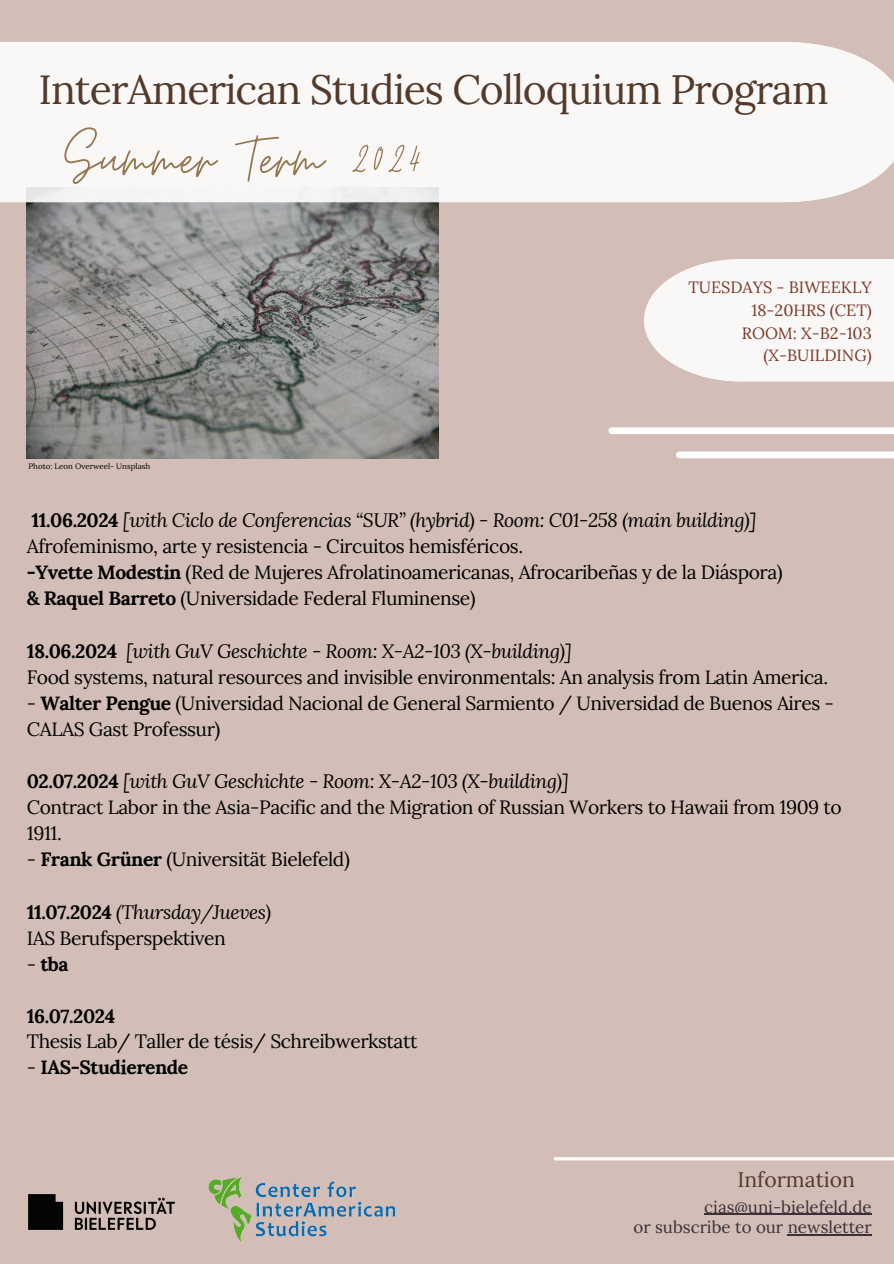
<style>
.page{position:relative;width:894px;height:1264px;background:#fff}
.page>*{position:absolute;margin:0;border:0;box-sizing:border-box;transform-origin:0 0}
.t1{font:70.2px "Moon Time";color:#947751}
.t2{font:40.95px "Lora";letter-spacing:-.025em;color:#533a2a}
.t3{font:21.15px "Lora";color:#533a2a}
.t4{font:19.2px/25.8px "Lora";letter-spacing:-.025em;color:#000}
.t5{font:700 19.2px "Lora";letter-spacing:-.025em;color:#000}
.t6{font:16.8px/20.2px "Lora";color:#393039;text-align:right}
.t7{font:16.35px/22.6px "Lora";color:#7c3827;text-align:right}
.t8{font:7.95px "Lora";color:#000}
.s1{font-weight:700}
.s2{font-style:italic}
.s3{font-weight:400}
</style>
<div class="page">
<div style="left:0;top:0;width:893px;height:1263px;background:#d2beb6"></div>
<hr style="left:555px;top:1157px;width:338px;height:3px;background:#fff">
<div style="left:679px;top:451px;width:214px;height:7px;background:#fff"></div>
<div style="left:611px;top:427px;width:282px;height:7px;background:#fff"></div>
<img style="left:27px;top:202px;width:412px;height:256px">
<div style="left:0;top:42px;width:893px;height:160px;background:#faf8f7"></div>
<img style="left:208px;top:1177px;width:188px;height:65px">
<img style="left:28px;top:1194px;width:147px;height:35px">
<svg style="left:644px;top:259px;width:249px;height:122px;background:#f6f3f1"></svg>
<hr style="left:704px;top:1213px;width:167px;height:1px;background:#393039">
<hr style="left:787px;top:1234px;width:84px;height:1px;background:#393039">
<h2 class="t2" style="left:39px;top:63px;width:791px">InterAmerican Studies Colloquium Program</h2>
<h1 class="t1" style="left:64px;top:116px;width:359px">Summer Term 2024</h1>
<p class="t8" style="left:28px;top:461px;width:123px">Photo: Leon Overweel- Unsplash</p>
<p class="t7" style="left:688px;top:276px;width:185px">TUESDAYS - BIWEEKLY<br>18-20HRS (CET)<br>ROOM: X-B2-103 (X-BUILDING)</p>
<p class="t4" style="left:27px;top:507px;width:757px"><span class="s1">11.06.2024</span> <span class="s2">[with Ciclo de Conferencias “SUR” (hybrid) - Room: C01-258 (main building)] </span>Afrofeminismo, arte y resistencia - Circuitos hemisféricos.<br><span class="s1">-Yvette Modestin</span> (Red de Mujeres Afrolatinoamericanas, Afrocaribeñas y de la Diáspora) <span class="s1">&amp; Raquel Barreto</span> (Universidade Federal Fluminense)</p>
<p class="t4" style="left:27px;top:638px;width:802px"><span class="s1">18.06.2024</span> <span class="s2">[with GuV Geschichte - Room: X-A2-103 (X-building)]<br></span>Food systems, natural resources and invisible environmentals: An analysis from Latin America.</p>
<p class="t4" style="left:27px;top:689px;width:808px">- <span class="s1">Walter Pengue</span> (Universidad Nacional de General Sarmiento / Universidad de Buenos Aires -<br>CALAS Gast Professur)</p>
<p class="t4" style="left:27px;top:768px;width:816px"><span class="s1">02.07.2024</span> <span class="s2">[with GuV Geschichte - Room: X-A2-103 (X-building)]<br></span>Contract Labor in the Asia-Pacific and the Migration of Russian Workers to Hawaii from 1909 to<br>1911.</p>
<p class="t4" style="left:27px;top:846px;width:324px">- <span class="s1">Frank Grüner</span> (Universität Bielefeld)</p>
<p class="t4" style="left:27px;top:899px;width:246px"><span class="s1">11.07.2024</span> <span class="s2">(Thursday/Jueves)<br></span>IAS Berufsperspektiven</p>
<p class="t5" style="left:27px;top:951px;width:43px"><span class="s3">-</span> tba</p>
<p class="t5" style="left:27px;top:1003px;width:90px">16.07.2024</p>
<p class="t4" style="left:27px;top:1028px;width:392px">Thesis Lab/ Taller de tésis/ Schreibwerkstatt</p>
<p class="t5" style="left:27px;top:1054px;width:163px"><span class="s3">-</span> IAS-Studierende</p>
<p class="t3" style="left:737px;top:1165px;width:119px">Information</p>
<p class="t6" style="left:633px;top:1196px;width:240px">cias@uni-bielefeld.de<br>or subscribe to our newsletter</p>
</div>
